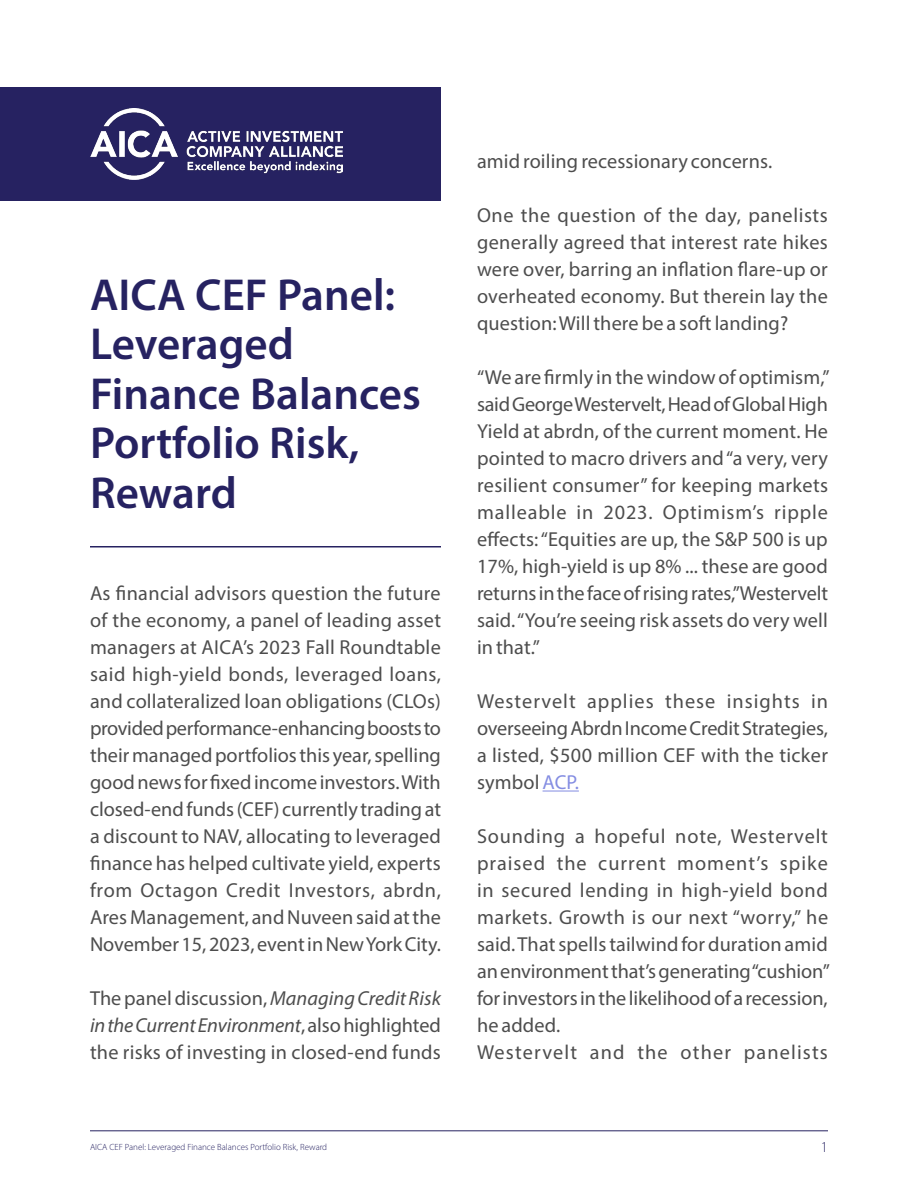
<style>
.page{position:relative;width:918px;height:1188px;background:#fff}
.page>*{position:absolute;margin:0;border:0;box-sizing:border-box;transform-origin:0 0}
.t1{font:600 45px/49.5px "Myriad Pro";color:#262261}
.t2{font:20.25px/27px "Myriad Pro";letter-spacing:.005em;color:#4d4d4d;text-align:justify}
.t3{font:20.25px/27px "Myriad Pro";letter-spacing:.025em;color:#4d4d4d}
.t4{font:300 15px "Myriad Pro";color:#262261}
.t5{font:300 9px "Myriad Pro";color:#262261}
.s1{font-style:italic}
.s2{color:#848de2}
</style>
<div class="page">
<div style="left:0;top:87px;width:441px;height:114px;background:#262261"></div>
<hr style="left:90px;top:1131px;width:738px;height:1px;background:#262261">
<hr style="left:543px;top:791px;width:36px;height:1px;background:#848de2">
<img style="left:90px;top:109px;width:252px;height:70px">
<hr style="left:90px;top:546px;width:351px;height:2px;background:#262261">
<h1 class="t1" style="left:90px;top:269px;width:332px">AICA CEF Panel:<br>Leveraged<br>Finance Balances<br>Portfolio Risk,<br>Reward</h1>
<p class="t2" style="left:90px;top:579px;width:353px">As financial advisors question the future of the economy, a panel of leading asset managers at AICA’s 2023 Fall Roundtable said high-yield bonds, leveraged loans, and collateralized loan obligations (CLOs) provided performance-enhancing boosts to their managed portfolios this year, spelling good news for fixed income investors. With closed-end funds (CEF) currently trading at a discount to NAV, allocating to leveraged finance has helped cultivate yield, experts from Octagon Credit Investors, abrdn, Ares Management, and Nuveen said at the November 15, 2023, event in New York City.</p>
<p class="t2" style="left:90px;top:984px;width:352px">The panel discussion, <span class="s1">Managing Credit Risk in the Current Environment</span>, also highlighted the risks of investing in closed-end funds</p>
<p class="t2" style="left:477px;top:147px;width:297px">amid roiling recessionary concerns.</p>
<p class="t2" style="left:477px;top:201px;width:352px">One the question of the day, panelists generally agreed that interest rate hikes were over, barring an inflation flare-up or overheated economy. But therein lay the question: Will there be a soft landing?</p>
<p class="t2" style="left:477px;top:363px;width:354px">“We are firmly in the window of optimism,” said George Westervelt, Head of Global High Yield at abrdn, of the current moment. He pointed to macro drivers and “a very, very resilient consumer” for keeping markets malleable in 2023. Optimism’s ripple effects: “Equities are up, the S&amp;P 500 is up 17%, high-yield is up 8% ... these are good returns in the face of rising rates,” Westervelt said. “You’re seeing risk assets do very well in that.”</p>
<p class="t2" style="left:477px;top:687px;width:353px">Westervelt applies these insights in overseeing Abrdn Income Credit Strategies, a listed, $500 million CEF with the ticker symbol <span class="s2">ACP.</span></p>
<p class="t3" style="left:477px;top:822px;width:354px">Sounding a hopeful note, Westervelt praised the current moment’s spike in secured lending in high-yield bond markets. Growth is our next “worry,” he said. That spells tailwind for duration amid an environment that’s generating “cushion” for investors in the likelihood of a recession, he added.<br>Westervelt and the other panelists</p>
<p class="t5" style="left:90px;top:1142px;width:239px">AICA CEF Panel: Leveraged Finance Balances Portfolio Risk, Reward</p>
<p class="t4" style="left:821px;top:1138px;width:9px">1</p>
</div>
